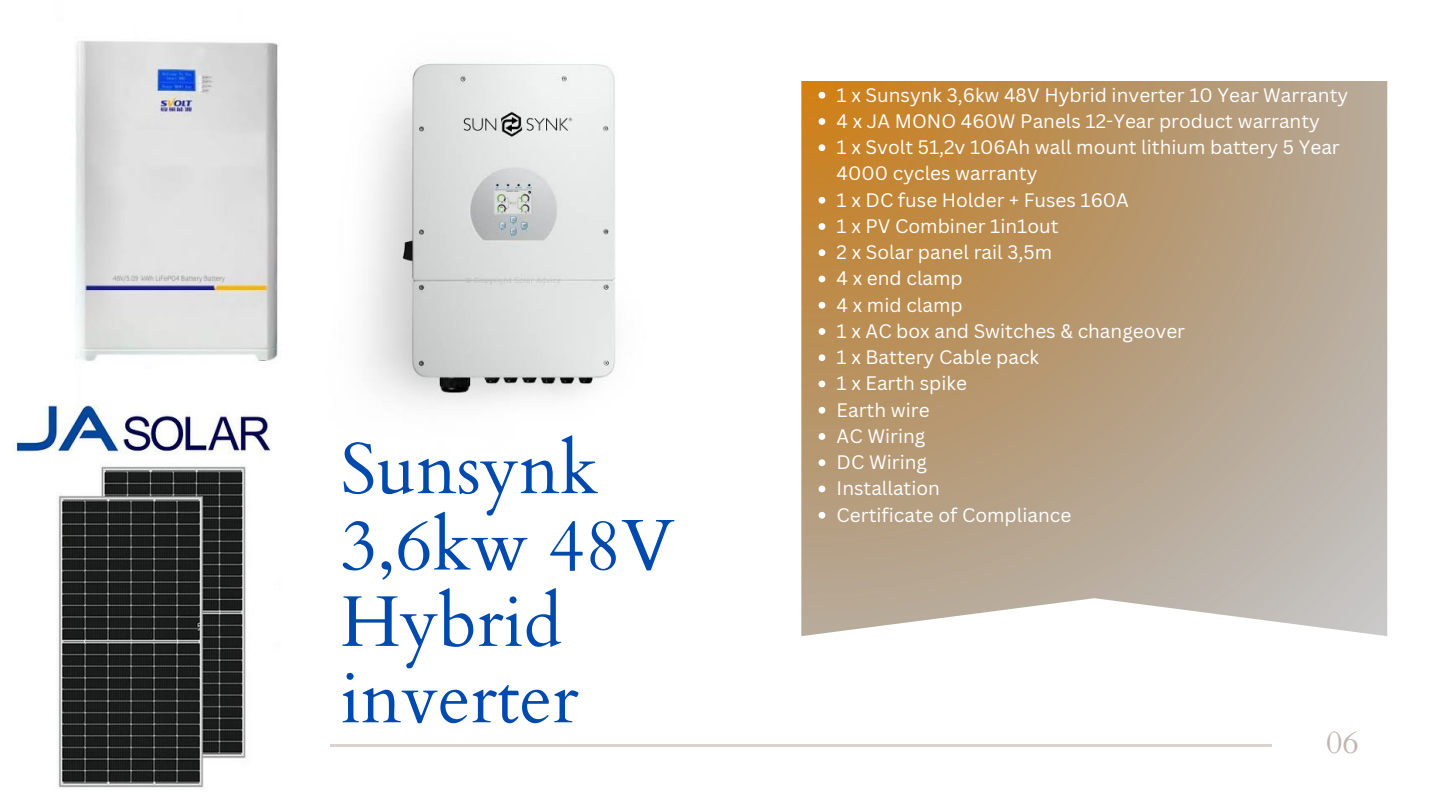
<style>
.page{position:relative;width:1440px;height:810px;background:#fff}
.page>*{position:absolute;margin:0;border:0;box-sizing:border-box;transform-origin:0 0}
.t1{font:72px/76.4px "Cardo";color:#004aad}
.t2{font:32px "Cardo";color:#c1b5b0}
.t3{font:19px/26.2px "Canva Sans";color:#fff}
</style>
<div class="page">
<hr style="left:330px;top:744px;width:942px;height:2px;background:#c1b5b0">
<svg style="left:801px;top:81px;width:586px;height:555px;background:#bca17f"></svg>
<svg style="left:819px;top:92px;width:6px;height:7px"></svg>
<svg style="left:819px;top:118px;width:6px;height:7px"></svg>
<svg style="left:819px;top:144px;width:6px;height:7px"></svg>
<svg style="left:819px;top:197px;width:6px;height:7px"></svg>
<svg style="left:819px;top:223px;width:6px;height:7px"></svg>
<svg style="left:819px;top:249px;width:6px;height:7px"></svg>
<svg style="left:819px;top:276px;width:6px;height:6px"></svg>
<svg style="left:819px;top:302px;width:6px;height:7px"></svg>
<svg style="left:819px;top:328px;width:6px;height:7px"></svg>
<svg style="left:819px;top:354px;width:6px;height:7px"></svg>
<svg style="left:819px;top:381px;width:6px;height:6px"></svg>
<svg style="left:819px;top:407px;width:6px;height:7px"></svg>
<svg style="left:819px;top:433px;width:6px;height:7px"></svg>
<svg style="left:819px;top:459px;width:6px;height:7px"></svg>
<svg style="left:819px;top:486px;width:6px;height:6px"></svg>
<svg style="left:819px;top:512px;width:6px;height:7px"></svg>
<img style="left:75px;top:40px;width:204px;height:322px">
<img style="left:14px;top:405px;width:258px;height:383px">
<img style="left:363px;top:63px;width:253px;height:341px">
<p class="t1" style="left:340px;top:432px;width:335px">Sunsynk<br>3,6kw 48V<br>Hybrid inverter</p>
<p class="t3" style="left:837px;top:81px;width:513px">1 x Sunsynk 3,6kw 48V Hybrid inverter 10 Year Warranty</p>
<p class="t3" style="left:837px;top:107px;width:485px">4 x JA MONO 460W Panels 12-Year product warranty</p>
<p class="t3" style="left:837px;top:134px;width:505px">1 x Svolt 51,2v 106Ah wall mount lithium battery 5 Year<br>4000 cycles warranty</p>
<p class="t3" style="left:837px;top:186px;width:294px">1 x DC fuse Holder + Fuses 160A</p>
<p class="t3" style="left:837px;top:212px;width:223px">1 x PV Combiner 1in1out</p>
<p class="t3" style="left:837px;top:239px;width:217px">2 x Solar panel rail 3,5m</p>
<p class="t3" style="left:837px;top:265px;width:128px">4 x end clamp</p>
<p class="t3" style="left:837px;top:291px;width:128px">4 x mid clamp</p>
<p class="t3" style="left:837px;top:317px;width:350px">1 x AC box and Switches &amp; changeover</p>
<p class="t3" style="left:837px;top:344px;width:204px">1 x Battery Cable pack</p>
<p class="t3" style="left:837px;top:370px;width:132px">1 x Earth spike</p>
<p class="t3" style="left:837px;top:396px;width:94px">Earth wire</p>
<p class="t3" style="left:837px;top:422px;width:90px">AC Wiring</p>
<p class="t3" style="left:837px;top:449px;width:92px">DC Wiring</p>
<p class="t3" style="left:837px;top:475px;width:105px">Installation</p>
<p class="t3" style="left:837px;top:501px;width:236px">Certificate of Compliance</p>
<p class="t2" style="left:1326px;top:721px;width:34px">06</p>
</div>
